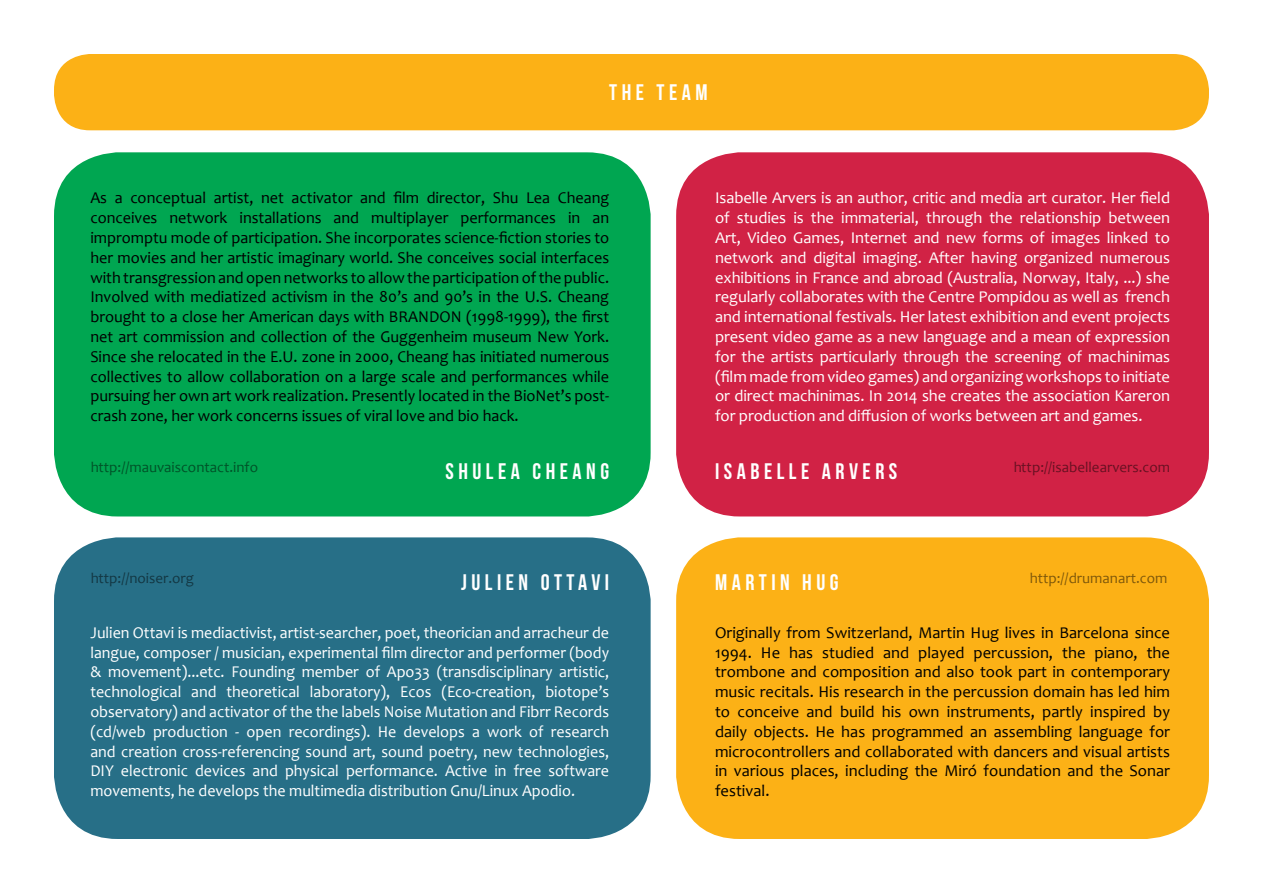
<style>
.page{position:relative;width:1263px;height:893px;background:#fff}
.page>*{position:absolute;margin:0;border:0;box-sizing:border-box;transform-origin:0 0}
.t1{font:22.5px "Bebas Neue";letter-spacing:.2em;color:#fff}
.t2{font:16.5px/19.8px "Candara";letter-spacing:-.005em;color:#fff;text-align:justify}
.t3{font:16.5px/19.8px "Candara";color:#000;text-align:justify}
.t4{font:15px "Candara";color:#000}
</style>
<div class="page">
<div style="left:54px;top:54px;width:1155px;height:76px;background:#fcb116;border-radius:36px"></div>
<div style="left:54px;top:152px;width:597px;height:364px;background:#00a651;border-radius:64px"></div>
<div style="left:676px;top:152px;width:533px;height:364px;background:#d12245;border-radius:64px"></div>
<div style="left:676px;top:537px;width:533px;height:302px;background:#fcb116;border-radius:64px"></div>
<div style="left:54px;top:537px;width:597px;height:302px;background:#276f87;border-radius:64px"></div>
<h1 class="t1" style="left:609px;top:80px;width:100px">THE TEAM</h1>
<p class="t3" style="left:90px;top:188px;width:520px">As a conceptual artist, net activator and film director, Shu Lea Cheang conceives network installations and multiplayer performances in an impromptu mode of participation. She incorporates science-fiction stories to her movies and her artistic imaginary world. She conceives social interfaces with transgression and open networks to allow the participation of the public.<br>Involved with mediatized activism in the 80’s and 90’s in the U.S. Cheang brought to a close her American days with BRANDON (1998-1999), the first net art commission and collection of the Guggenheim museum New York.<br>Since she relocated in the E.U. zone in 2000, Cheang has initiated numerous collectives to allow collaboration on a large scale and performances while pursuing her own art work realization. Presently located in the BioNet’s post&shy;crash zone, her work concerns issues of viral love and bio hack.</p>
<p class="t2" style="left:715px;top:188px;width:457px">Isabelle Arvers is an author, critic and media art curator. Her field of studies is the immaterial, through the relationship between Art, Video Games, Internet and new forms of images linked to network and digital imaging. After having organized numerous exhibitions in France and abroad (Australia, Norway, Italy, ...) she regularly collaborates with the Centre Pompidou as well as french and international festivals. Her latest exhibition and event projects present video game as a new language and a mean of expression for the artists particularly through the screening of machinimas (film made from video games) and organizing workshops to initiate or direct machinimas. In 2014 she creates the association Kareron for production and diffusion of works between art and games.</p>
<p class="t4" style="left:90px;top:458px;width:169px">http://mauvaiscontact.info</p>
<h1 class="t1" style="left:715px;top:459px;width:120px">ISA BELL E ARV</h1>
<h1 class="t1" style="left:862px;top:459px;width:25px">ERS</h1>
<h1 class="t1" style="left:445px;top:459px;width:140px">SH ULEA CH EANG</h1>
<p class="t4" style="left:1013px;top:458px;width:158px">http://isabellearvers.com</p>
<p class="t4" style="left:90px;top:569px;width:105px">http://noiser.org</p>
<p class="t4" style="left:1029px;top:569px;width:139px">http://drumanart.com</p>
<h1 class="t1" style="left:461px;top:570px;width:93px">JULIEN OTTAV</h1>
<h1 class="t1" style="left:605px;top:570px;width:6px">I</h1>
<h1 class="t1" style="left:715px;top:570px;width:124px">MART IN HUG</h1>
<p class="t2" style="left:90px;top:622px;width:520px">Julien Ottavi is mediactivist, artist-searcher, poet, theorician and arracheur de langue, composer / musician, experimental film director and performer (body &amp; movement)...etc. Founding member of Apo33 (transdisciplinary artistic, technological and theoretical laboratory), Ecos (Eco-creation, biotope’s observatory) and activator of the the labels Noise Mutation and Fibrr Records (cd/web production - open recordings). He develops a work of research and creation cross-referencing sound art, sound poetry, new technologies, DIY electronic devices and physical performance. Active in free software movements, he develops the multimedia distribution Gnu/Linux Apodio.</p>
<p class="t3" style="left:715px;top:622px;width:457px">Originally from Switzerland, Martin Hug lives in Barcelona since 1994. He has studied and played percussion, the piano, the trombone and composition and also took part in contemporary music recitals. His research in the percussion domain has led him to conceive and build his own instruments, partly inspired by daily objects. He has programmed an assembling language for microcontrollers and collaborated with dancers and visual artists in various places, including the Miró foundation and the Sonar festival.</p>
</div>
